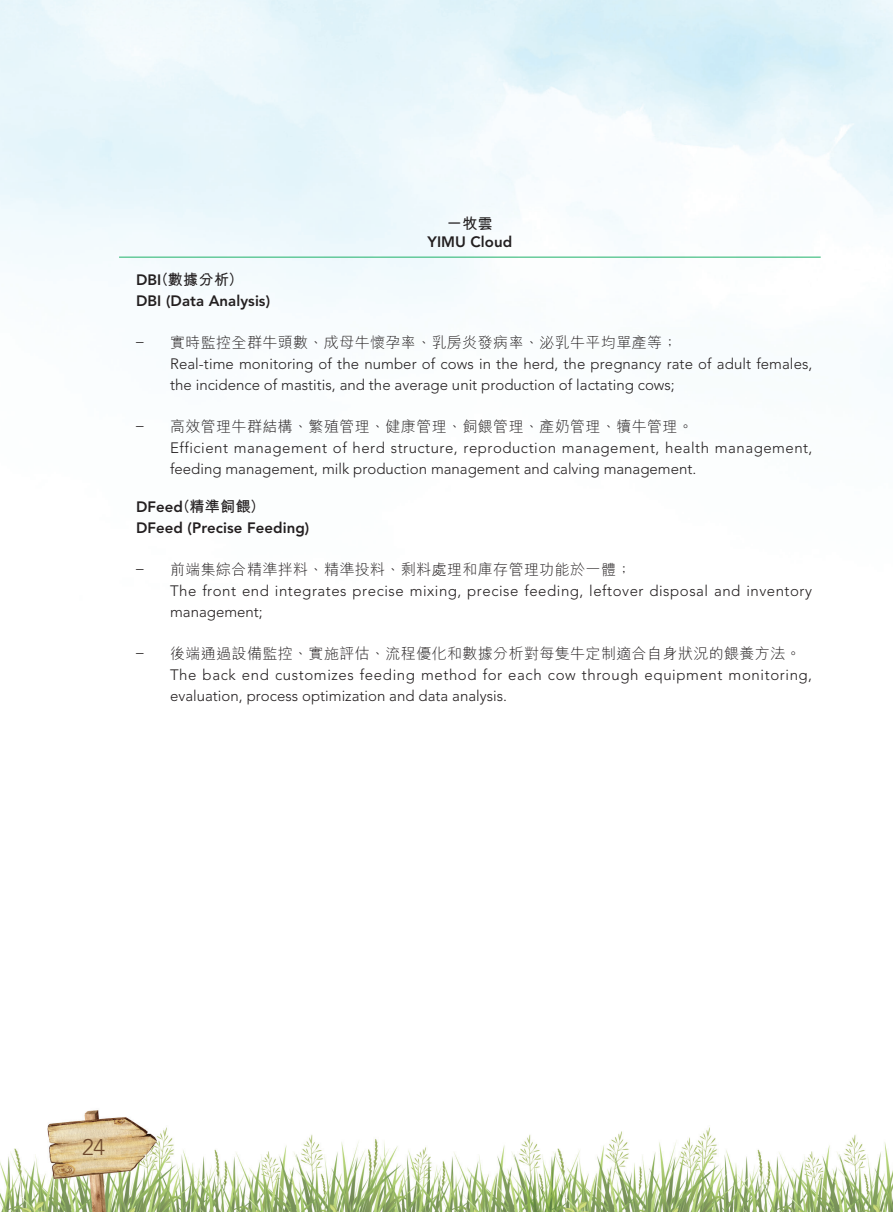
<style>
.page{position:relative;width:893px;height:1212px;background:#fff}
.page>*{position:absolute;margin:0;border:0;box-sizing:border-box;transform-origin:0 0}
.t1{font:300 22.5px "Avenir LT Std";color:#6d482c}
.t2{font:300 15px/21px "Avenir LT Std";letter-spacing:.035em;color:#231f20}
.t3{font:300 15px/21px "Avenir LT Std";letter-spacing:.005em;color:#231f20}
.t4{font:300 15px "M Hei HK";letter-spacing:.025em;color:#231f20}
.t5{font:300 15px/21px "Avenir LT Std";letter-spacing:.04em;color:#231f20}
.t6{font:800 15px "Avenir LT Std";letter-spacing:.005em;color:#231f20}
.t7{font:700 15px "M Hei HK";letter-spacing:.03em;color:#231f20}
.s1{font-family:"Avenir LT Std";font-weight:800}
.s2{font-family:"Avenir LT Std"}
</style>
<div class="page">
<img style="left:0;top:0;width:893px;height:1212px">
<hr style="left:119px;top:257px;width:702px;height:1px;background:#1eb26a">
<p class="t7" style="left:447px;top:212px;width:47px">一牧雲</p>
<p class="t6" style="left:427px;top:233px;width:86px">YIMU Cloud</p>
<p class="t7" style="left:136px;top:268px;width:109px"><span class="s1">DBI</span>（數據分析）</p>
<p class="t6" style="left:136px;top:292px;width:136px">DBI (Data Analysis)</p>
<p class="t4" style="left:136px;top:335px;width:543px"><span class="s2">–</span> 實時監控全群牛頭數、成母牛懷孕率、乳房炎發病率、泌乳牛平均單產等；</p>
<p class="t3" style="left:170px;top:353px;width:644px">Real-time monitoring of the number of cows in the herd, the pregnancy rate of adult females, the incidence of mastitis, and the average unit production of lactating cows;</p>
<p class="t4" style="left:136px;top:419px;width:558px"><span class="s2">–</span> 高效管理牛群結構、繁殖管理、健康管理、飼餵管理、產奶管理、犢牛管理。</p>
<p class="t2" style="left:170px;top:437px;width:644px">Efficient management of herd structure, reproduction management, health management, feeding management, milk production management and calving management.</p>
<p class="t7" style="left:136px;top:495px;width:130px"><span class="s1">DFeed</span>（精準飼餵）</p>
<p class="t6" style="left:136px;top:519px;width:175px">DFeed (Precise Feeding)</p>
<p class="t4" style="left:136px;top:562px;width:497px"><span class="s2">–</span> 前端集綜合精準拌料、精準投料、剩料處理和庫存管理功能於一體；</p>
<p class="t2" style="left:170px;top:580px;width:643px">The front end integrates precise mixing, precise feeding, leftover disposal and inventory management;</p>
<p class="t4" style="left:136px;top:646px;width:666px"><span class="s2">–</span> 後端通過設備監控、實施評估、流程優化和數據分析對每隻牛定制適合自身狀況的餵養方法。</p>
<p class="t5" style="left:170px;top:664px;width:643px">The back end customizes feeding method for each cow through equipment monitoring, evaluation, process optimization and data analysis.</p>
<h1 class="t1" style="left:82px;top:1134px;width:24px">24</h1>
</div>
